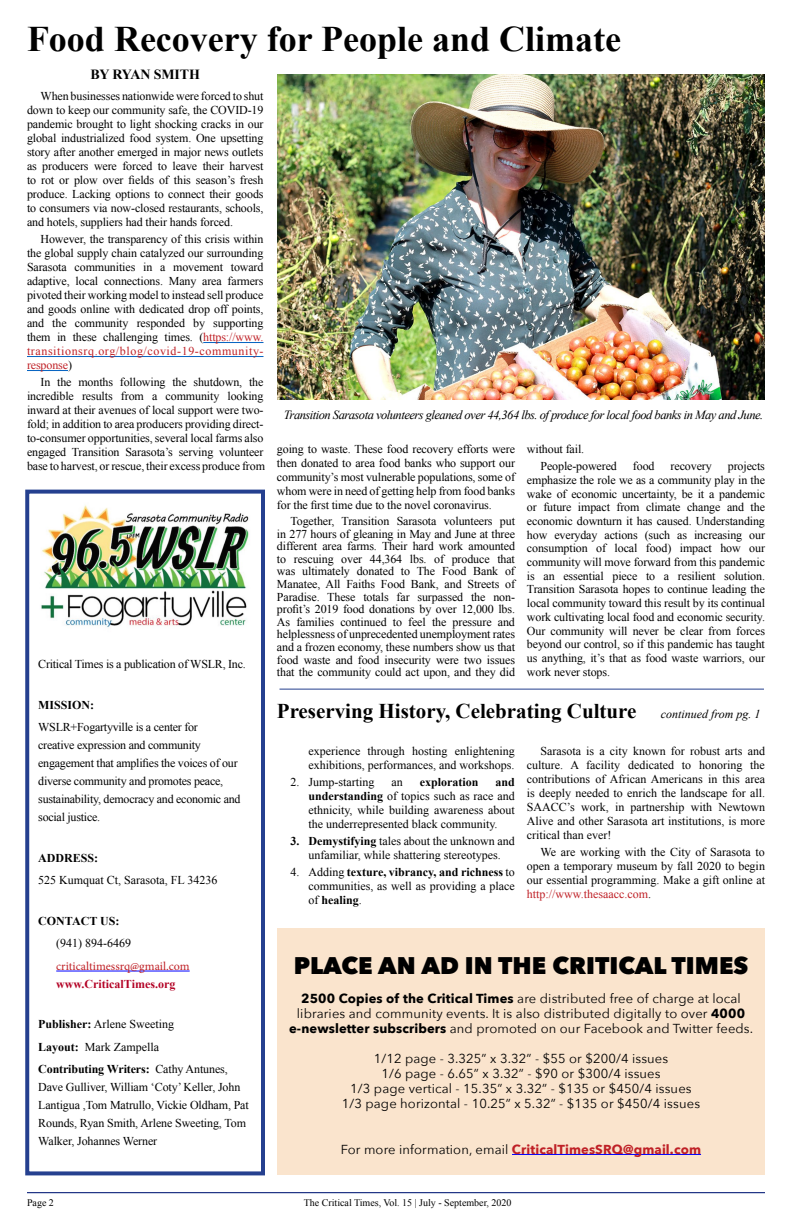
<style>
.page{position:relative;width:792px;height:1224px;background:#fff}
.page>*{position:absolute;margin:0;border:0;box-sizing:border-box;transform-origin:0 0}
.t1{font:700 36px "Times New Roman";color:#000}
.t2{font:800 24px "Avenir Next";color:#000}
.t3{font:700 21px "Times New Roman";color:#000}
.t4{font:700 14px "Times New Roman";letter-spacing:-.01em;color:#000}
.t5{font:13px/15px "Avenir Next";letter-spacing:.01em;color:#000;text-align:center}
.t6{font:700 13px "Avenir Next";letter-spacing:.01em;color:#bf2026}
.t7{font:italic 12.5px "Times New Roman";letter-spacing:-.04em;color:#000}
.t8{font:12px/14px "Times New Roman";letter-spacing:-.01em;color:#000;text-align:justify}
.t9{font:700 12px "Times New Roman";color:#000}
.t10{font:12px "Minion Pro";color:#bf2026}
.t11{font:700 12px "Times New Roman";color:#b30225}
.t12{font:10px "Times New Roman";color:#000}
.s1{color:#bf2026}
.s2{font-weight:700}
.s3{font-weight:400;font-style:italic;font-size:12px}
.s4{font-weight:400;color:#000}
</style>
<div class="page">
<hr style="left:27px;top:1192px;width:738px;height:1px;background:#25408f">
<div style="left:25px;top:490px;width:240px;height:685px;border:4px solid #25408f"></div>
<img style="left:41px;top:505px;width:208px;height:123px">
<hr style="left:56px;top:971px;width:134px;height:1px;background:#00f">
<div style="left:277px;top:928px;width:488px;height:247px;background:#fae4cd"></div>
<hr style="left:512px;top:1154px;width:189px;height:1px;background:#00f">
<hr style="left:203px;top:342px;width:61px;height:1px;background:#0563c1">
<hr style="left:27px;top:356px;width:237px;height:1px;background:#0563c1">
<hr style="left:27px;top:370px;width:41px;height:1px;background:#0563c1">
<hr style="left:280px;top:689px;width:484px;height:1px;background:#25408f">
<img style="left:277px;top:75px;width:488px;height:325px">
<h1 class="t1" style="left:27px;top:14px;width:596px">Food Recovery for People and Climate</h1>
<p class="t4" style="left:90px;top:64px;width:111px">BY RYAN SMITH</p>
<p class="t8" style="left:27px;top:89px;width:238px;text-indent:14px">When businesses nationwide were forced to shut down to keep our community safe, the COVID-19 pandemic brought to light shocking cracks in our global industrialized food system. One upsetting story after another emerged in major news outlets as producers were forced to leave their harvest to rot or plow over fields of this season’s fresh produce. Lacking options to connect their goods to consumers via now-closed restaurants, schools, and hotels, suppliers had their hands forced.</p>
<p class="t8" style="left:27px;top:232px;width:238px;text-indent:14px">However, the transparency of this crisis within the global supply chain catalyzed our surrounding Sarasota communities in a movement toward adaptive, local connections. Many area farmers pivoted their working model to instead sell produce and goods online with dedicated drop off points, and the community responded by supporting them in these challenging times. (<span class="s1">https://www. transitionsrq.org/blog/covid-19-community&shy;response</span>)</p>
<p class="t8" style="left:27px;top:375px;width:240px;text-align:left;text-indent:14px">In the months following the shutdown, the incredible results from a community looking inward at their avenues of local support were two&shy;fold; in addition to area producers providing direct&shy;to-consumer opportunities, several local farms also engaged Transition Sarasota’s serving volunteer base to harvest, or rescue, their excess produce from</p>
<p class="t8" style="left:38px;top:657px;width:209px">Critical Times is a publication of WSLR, Inc.</p>
<p class="t9" style="left:38px;top:697px;width:58px">MISSION:</p>
<p class="t8" style="left:38px;top:718px;width:204px;line-height:18px;text-align:left">WSLR+Fogartyville is a center for<br>creative expression and community engagement that amplifies the voices of our diverse community and promotes peace, sustainability, democracy and economic and social justice.</p>
<p class="t9" style="left:38px;top:850px;width:61px">ADDRESS:</p>
<p class="t8" style="left:38px;top:873px;width:181px">525 Kumquat Ct, Sarasota, FL 34236</p>
<p class="t9" style="left:38px;top:913px;width:83px">CONTACT US:</p>
<p class="t8" style="left:56px;top:936px;width:76px">(941) 894-6469</p>
<p class="t10" style="left:56px;top:958px;width:135px">criticaltimessrq@gmail.com</p>
<p class="t11" style="left:56px;top:976px;width:121px">www.CriticalTimes.org</p>
<p class="t8" style="left:38px;top:1013px;width:191px;line-height:22.5px;text-align:left"><span class="s2">Publisher:</span> Arlene Sweeting<br><span class="s2">Layout:</span> Mark Zampella<br><span class="s2">Contributing Writers:</span> Cathy Antunes,</p>
<p class="t8" style="left:38px;top:1078px;width:212px;line-height:18px;text-align:left">Dave Gulliver, William ‘Coty’ Keller, John Lantigua ,Tom Matrullo, Vickie Oldham, Pat Rounds, Ryan Smith, Arlene Sweeting, Tom Walker, Johannes Werner</p>
<p class="t7" style="left:284px;top:406px;width:481px">Transition Sarasota volunteers gleaned over 44,364 lbs. of produce for local food banks in May and June.</p>
<p class="t8" style="left:277px;top:442px;width:240px">going to waste. These food recovery efforts were then donated to area food banks who support our community’s most vulnerable populations, some of whom were in need of getting help from food banks for the first time due to the novel coronavirus.</p>
<p class="t8" style="left:277px;top:514px;width:240px;line-height:12.6px;text-indent:14px">Together, Transition Sarasota volunteers put in 277 hours of gleaning in May and June at three different area farms. Their hard work amounted to rescuing over 44,364 lbs. of produce that was ultimately donated to The Food Bank of Manatee, All Faiths Food Bank, and Streets of Paradise. These totals far surpassed the non&shy;profit’s 2019 food donations by over 12,000 lbs.<br>As families continued to feel the pressure and helplessness of unprecedented unemployment rates and a frozen economy, these numbers show us that food waste and food insecurity were two issues that the community could act upon, and they did</p>
<p class="t8" style="left:540px;top:441px;width:78px;line-height:16.8px;text-indent:-14px">without fail.<br>People-powered</p>
<p class="t8" style="left:527px;top:459px;width:240px;line-height:13.7px;text-indent:201px">projects emphasize the role we as a community play in the wake of economic uncertainty, be it a pandemic or future impact from climate change and the economic downturn it has caused. Understanding how everyday actions (such as increasing our consumption of local food) impact how our community will move forward from this pandemic is an essential piece to a resilient solution.<br>Transition Sarasota hopes to continue leading the local community toward this result by its continual work cultivating local food and economic security.<br>Our community will never be clear from forces beyond our control, so if this pandemic has taught us anything, it’s that as food waste warriors, our work never stops.</p>
<p class="t8" style="left:633px;top:459px;width:23px">food</p>
<p class="t8" style="left:671px;top:459px;width:43px">recovery</p>
<h3 class="t3" style="left:277px;top:696px;width:485px">Preserving History, Celebrating Culture <span class="s3">continued from pg. 1</span></h3>
<p class="t8" style="left:308px;top:743px;width:208px">experience through hosting enlightening exhibitions, performances, and workshops.</p>
<p class="t8" style="left:290px;top:774px;width:85px">2. Jump-starting</p>
<p class="t8" style="left:391px;top:774px;width:13px">an</p>
<p class="t9" style="left:420px;top:773px;width:60px">exploration</p>
<p class="t8" style="left:308px;top:774px;width:208px;text-indent:187px"><span class="s2">and understanding</span> of topics such as race and ethnicity, while building awareness about the underrepresented black community.</p>
<p class="t8" style="left:290px;top:834px;width:226px;text-align:center"><span class="s2">3. Demystifying</span> tales about the unknown and unfamiliar, while shattering stereotypes.</p>
<p class="t8" style="left:308px;top:865px;width:208px;text-indent:-18px">4. Adding <span class="s2">texture, vibrancy, and richness</span> to communities, as well as providing a place of <span class="s2">healing</span>.</p>
<p class="t8" style="left:527px;top:743px;width:240px;text-indent:14px">Sarasota is a city known for robust arts and culture. A facility dedicated to honoring the contributions of African Americans in this area is deeply needed to enrich the landscape for all.<br>SAACC’s work, in partnership with Newtown Alive and other Sarasota art institutions, is more critical than ever!</p>
<p class="t8" style="left:527px;top:845px;width:240px;text-indent:14px">We are working with the City of Sarasota to open a temporary museum by fall 2020 to begin our essential programming. Make a gift online at <span class="s1">http://www.thesaacc.com</span>.</p>
<h2 class="t2" style="left:294px;top:951px;width:456px">PLACE AN AD IN THE CRITICAL TIMES</h2>
<p class="t5" style="left:289px;top:991px;width:466px"><span class="s2">2500 Copies of the Critical Times</span> are distributed free of charge at local libraries and community events. It is also distributed digitally to over <span class="s2">4000 e-newsletter subscribers</span> and promoted on our Facebook and Twitter feeds.</p>
<p class="t5" style="left:342px;top:1051px;width:360px">1/12 page - 3.325” x 3.32” - $55 or $200/4 issues<br>1/6 page - 6.65” x 3.32” - $90 or $300/4 issues<br>1/3 page vertical - 15.35” x 3.32” - $135 or $450/4 issues 1/3 page horizontal - 10.25” x 5.32” - $135 or $450/4 issues</p>
<p class="t6" style="left:341px;top:1138px;width:362px"><span class="s4">For more information, email</span> CriticalTimesSRQ@gmail.com</p>
<p class="t12" style="left:27px;top:1196px;width:28px">Page 2</p>
<p class="t12" style="left:304px;top:1196px;width:209px">The Critical Times, Vol. 15 | July - September, 2020</p>
</div>
